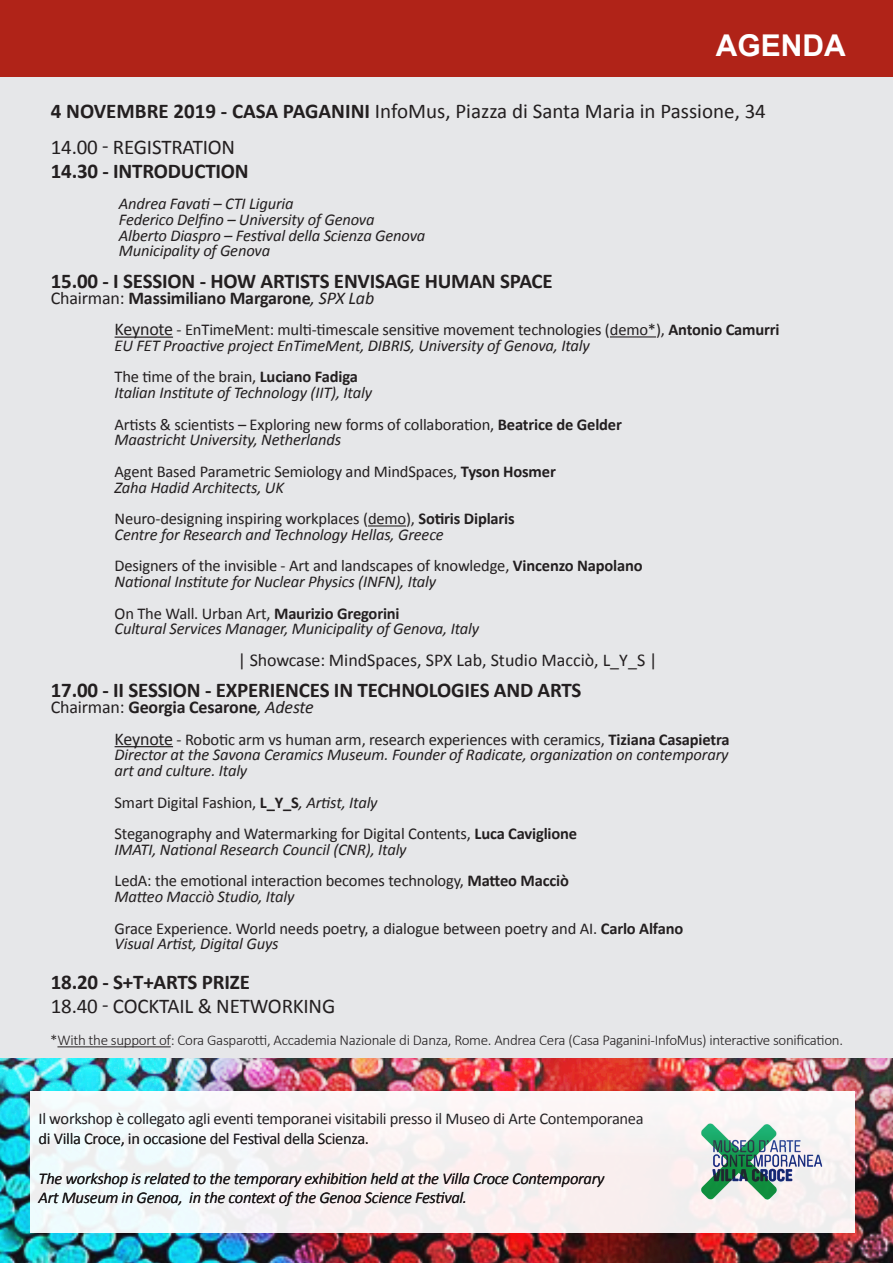
<style>
.page{position:relative;width:893px;height:1263px;background:#e6e7e9}
.page>*{position:absolute;margin:0;border:0;box-sizing:border-box;transform-origin:0 0}
.t1{font:700 30px "Arial";color:#fff}
.t2{font:700 21px "Calibri";letter-spacing:-.01em;color:#231f20}
.t3{font:21px "Calibri";letter-spacing:-.01em;color:#231f20}
.t4{font:700 18px "Calibri";letter-spacing:-.01em;color:#231f20}
.t5{font:18px "Calibri";color:#231f20}
.t6{font:16.5px "Calibri";letter-spacing:-.01em;color:#231f20}
.t7{font:italic 16.5px/15.8px "Calibri";letter-spacing:-.01em;color:#231f20}
.t8{font:300 15px "Calibri";letter-spacing:-.02em;color:#231f20}
.s1{font-weight:700}
.s2{font-weight:400}
.s3{font-weight:400;font-style:italic}
.s4{font-size:18px}
.s5{font-style:italic}
</style>
<div class="page">
<hr style="left:115px;top:337px;width:58px;height:1px;background:#231f20">
<hr style="left:610px;top:336px;width:46px;height:1px;background:#231f20">
<hr style="left:368px;top:525px;width:38px;height:1px;background:#231f20">
<hr style="left:115px;top:746px;width:58px;height:1px;background:#231f20">
<div style="left:0;top:0;width:893px;height:77px;background:#b02318"></div>
<img style="left:0;top:1059px;width:893px;height:204px">
<hr style="left:57px;top:1046px;width:114px;height:1px;background:#231f20">
<p class="t1" style="left:716px;top:26px;width:131px">AGENDA</p>
<p class="t3" style="left:51px;top:98px;width:717px"><span class="s1">4 NOVEMBRE 2019 - CASA PAGANINI</span> InfoMus, Piazza di Santa Maria in Passione, 34</p>
<p class="t3" style="left:51px;top:134px;width:186px">14.00 - REGISTRATION</p>
<p class="t2" style="left:51px;top:156px;width:199px">14.30 - INTRODUCTION</p>
<p class="t7" style="left:119px;top:195px;width:176px">Andrea Favati – CTI Liguria</p>
<p class="t7" style="left:119px;top:211px;width:257px">Federico Delfino – University of Genova</p>
<p class="t7" style="left:119px;top:226px;width:308px">Alberto Diaspro – Festival della Scienza Genova</p>
<p class="t7" style="left:119px;top:242px;width:153px">Municipality of Genova</p>
<p class="t2" style="left:51px;top:266px;width:503px">15.00 - I SESSION - HOW ARTISTS ENVISAGE HUMAN SPACE</p>
<p class="t4" style="left:51px;top:285px;width:325px"><span class="s2">Chairman:</span> Massimiliano Margarone<span class="s3">, SPX Lab</span></p>
<p class="t6" style="left:115px;top:319px;width:667px"><span class="s4">Keynote</span> - EnTimeMent: multi-timescale sensitive movement technologies (demo*), <span class="s1">Antonio Camurri</span></p>
<p class="t7" style="left:115px;top:337px;width:477px">EU FET Proactive project EnTimeMent, DIBRIS, University of Genova, Italy</p>
<p class="t6" style="left:115px;top:367px;width:245px">The time of the brain, <span class="s1">Luciano Fadiga</span></p>
<p class="t7" style="left:115px;top:384px;width:259px">Italian Institute of Technology (IIT), Italy</p>
<p class="t6" style="left:115px;top:414px;width:509px">Artists &amp; scientists – Exploring new forms of collaboration, <span class="s1">Beatrice de Gelder</span></p>
<p class="t7" style="left:115px;top:431px;width:228px">Maastricht University, Netherlands</p>
<p class="t6" style="left:115px;top:461px;width:443px">Agent Based Parametric Semiology and MindSpaces, <span class="s1">Tyson Hosmer</span></p>
<p class="t7" style="left:115px;top:478px;width:171px">Zaha Hadid Architects, UK</p>
<p class="t6" style="left:115px;top:508px;width:402px">Neuro-designing inspiring workplaces (demo), <span class="s1">Sotiris Diplaris</span></p>
<p class="t7" style="left:115px;top:526px;width:331px">Centre for Research and Technology Hellas, Greece</p>
<p class="t6" style="left:115px;top:556px;width:530px">Designers of the invisible - Art and landscapes of knowledge, <span class="s1">Vincenzo Napolano</span></p>
<p class="t7" style="left:115px;top:573px;width:323px">National Institute for Nuclear Physics (INFN), Italy</p>
<p class="t6" style="left:115px;top:603px;width:287px">On The Wall. Urban Art, <span class="s1">Maurizio Gregorini</span></p>
<p class="t7" style="left:115px;top:620px;width:366px">Cultural Services Manager, Municipality of Genova, Italy</p>
<p class="t5" style="left:238px;top:649px;width:421px">| Showcase: MindSpaces, SPX Lab, Studio Macciò, L_Y_S |</p>
<p class="t2" style="left:51px;top:675px;width:532px">17.00 - II SESSION - EXPERIENCES IN TECHNOLOGIES AND ARTS</p>
<p class="t4" style="left:51px;top:694px;width:265px"><span class="s2">Chairman:</span> Georgia Cesarone<span class="s3">, Adeste</span></p>
<p class="t6" style="left:115px;top:729px;width:616px"><span class="s4">Keynote</span> - Robotic arm vs human arm, research experiences with ceramics, <span class="s1">Tiziana Casapietra</span></p>
<p class="t7" style="left:115px;top:746px;width:616px">Director at the Savona Ceramics Museum. Founder of Radicate, organization on contemporary art and culture. Italy</p>
<p class="t6" style="left:115px;top:792px;width:265px">Smart Digital Fashion, <span class="s1">L_Y_S</span><span class="s5">, Artist, Italy</span></p>
<p class="t6" style="left:115px;top:823px;width:464px">Steganography and Watermarking for Digital Contents, <span class="s1">Luca Caviglione</span></p>
<p class="t7" style="left:115px;top:841px;width:294px">IMATI, National Research Council (CNR), Italy</p>
<p class="t6" style="left:115px;top:871px;width:456px">LedA: the emotional interaction becomes technology, <span class="s1">Matteo Macciò</span></p>
<p class="t7" style="left:115px;top:888px;width:181px">Matteo Macciò Studio, Italy</p>
<p class="t6" style="left:115px;top:918px;width:570px">Grace Experience. World needs poetry, a dialogue between poetry and AI. <span class="s1">Carlo Alfano</span></p>
<p class="t7" style="left:115px;top:935px;width:166px">Visual Artist, Digital Guys</p>
<p class="t2" style="left:51px;top:967px;width:201px">18.20 - S+T+ARTS PRIZE</p>
<p class="t3" style="left:51px;top:993px;width:286px">18.40 - COCKTAIL &amp; NETWORKING</p>
<p class="t8" style="left:50px;top:1031px;width:794px">*With the support of: Cora Gasparotti, Accademia Nazionale di Danza, Rome. Andrea Cera (Casa Paganini-InfoMus) interactive sonification.</p>
<p class="t6" style="left:39px;top:1108px;width:607px">Il workshop è collegato agli eventi temporanei visitabili presso il Museo di Arte Contemporanea</p>
<p class="t6" style="left:39px;top:1128px;width:332px">di Villa Croce, in occasione del Festival della Scienza.</p>
<p class="t7" style="left:39px;top:1167px;width:567px;line-height:19.8px">The workshop is related to the temporary exhibition held at the Villa Croce Contemporary<br>Art Museum in Genoa, in the context of the Genoa Science Festival.</p>
</div>
